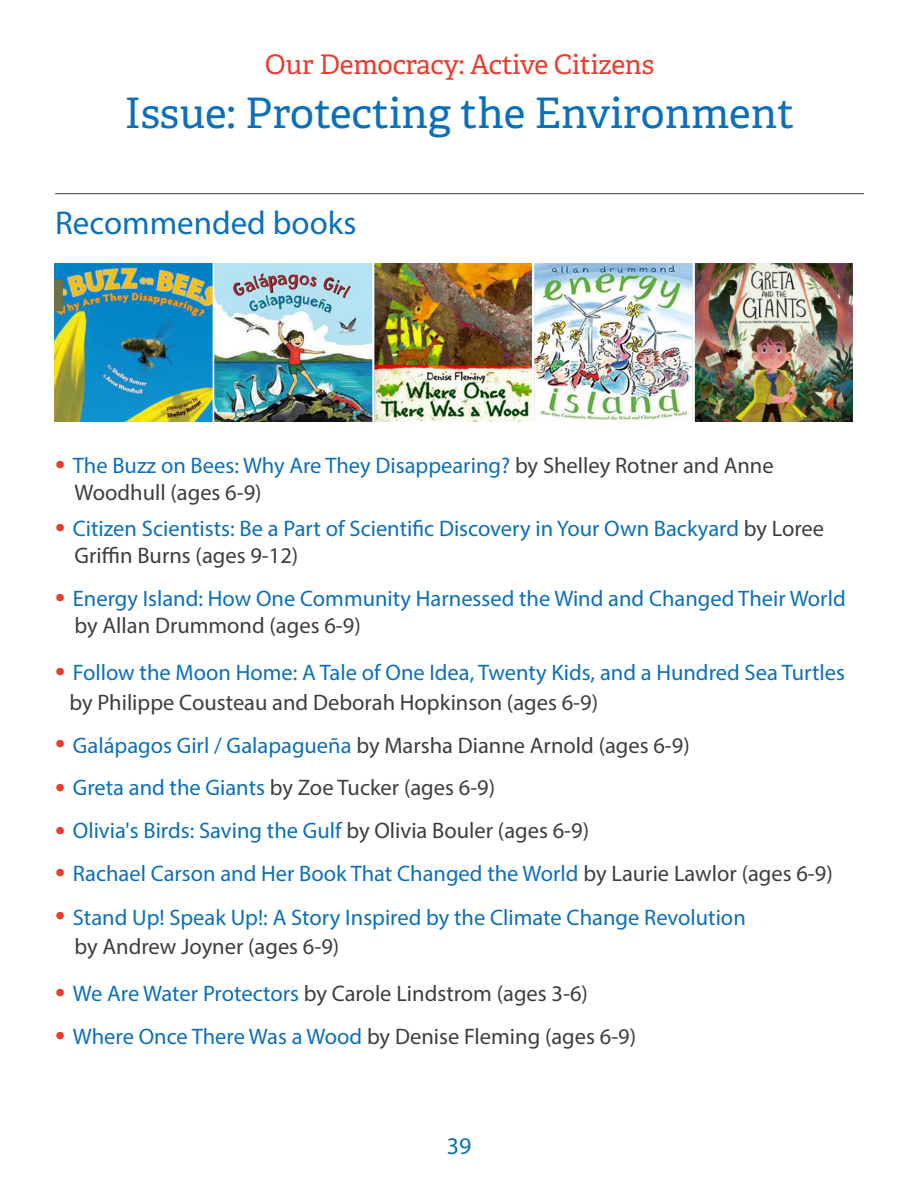
<style>
.page{position:relative;width:918px;height:1188px;background:#fff}
.page>*{position:absolute;margin:0;border:0;box-sizing:border-box;transform-origin:0 0}
.subheads2{font:42px "Adelle PE";color:#0c70b9}
.Subhead_with_rule_ab{font:33px "Myriad Pro";color:#0c70b9}
.subheads2-2{font:27px "Adelle PE";letter-spacing:-.01em;color:#ea3d2f}
.t1{font:24px "Myriad Pro";color:#0c70b9}
.t2{font:22.5px/27px "Myriad Pro";color:#0c70b9}
.Subhead_with_rule_ab-2{font:22.5px/27px "Myriad Pro";color:#3e3e3f}
.s1{font-size:36px;color:#ea3d2f}
.s2{color:#0c70b9}
.s3{color:#3e3e3f}
</style>
<div class="page">
<hr style="left:55px;top:193px;width:809px;height:1px;background:#3e3e3f">
<img style="left:54px;top:264px;width:799px;height:157px">
<p class="subheads2-2" style="left:265px;top:45px;width:391px">Our Democracy: Active Citizens</p>
<p class="subheads2" style="left:125px;top:82px;width:671px">Issue: Protecting the Environment</p>
<p class="Subhead_with_rule_ab" style="left:55px;top:203px;width:303px">Recommended books</p>
<p class="Subhead_with_rule_ab-2" style="left:75px;top:451px;width:701px;text-indent:-20px"><span class="s1">•</span> <span class="s2">The Buzz on Bees: Why Are They Disappearing?</span> by Shelley Rotner and Anne<br>Woodhull (ages 6-9)</p>
<p class="t2" style="left:75px;top:514px;width:751px;text-indent:-20px"><span class="s1">•</span> Citizen Scientists: Be a Part of Scientific Discovery in Your Own Backyard <span class="s3">by Loree<br>Griffin Burns (ages 9-12)</span></p>
<p class="t2" style="left:75px;top:584px;width:773px;text-indent:-20px"><span class="s1">•</span> Energy Island: How One Community Harnessed the Wind and Changed Their World <span class="s3">by Allan Drummond (ages 6-9)</span></p>
<p class="t2" style="left:69px;top:657px;width:777px;line-height:30px;text-indent:-14px"><span class="s1">•</span> Follow the Moon Home: A Tale of One Idea, Twenty Kids, and a Hundred Sea Turtles <span class="s3">by Philippe Cousteau and Deborah Hopkinson (ages 6-9)</span></p>
<p class="Subhead_with_rule_ab-2" style="left:55px;top:731px;width:636px"><span class="s1">•</span> <span class="s2">Galápagos Girl / Galapagueña</span> by Marsha Dianne Arnold (ages 6-9)</p>
<p class="Subhead_with_rule_ab-2" style="left:55px;top:774px;width:442px"><span class="s1">•</span> <span class="s2">Greta and the Giants</span> by Zoe Tucker (ages 6-9)</p>
<p class="t2" style="left:55px;top:817px;width:536px"><span class="s1">•</span> Olivia's Birds: Saving the Gulf <span class="s3">by Olivia Bouler (ages 6-9)</span></p>
<p class="t2" style="left:55px;top:859px;width:779px"><span class="s1">•</span> Rachael Carson and Her Book That Changed the World <span class="s3">by Laurie Lawlor (ages 6-9)</span></p>
<p class="t2" style="left:75px;top:903px;width:673px;line-height:28.5px;text-indent:-20px"><span class="s1">•</span> Stand Up! Speak Up!: A Story Inspired by the Climate Change Revolution <span class="s3">by Andrew Joyner (ages 6-9)</span></p>
<p class="Subhead_with_rule_ab-2" style="left:55px;top:979px;width:534px"><span class="s1">•</span> <span class="s2">We Are Water Protectors</span> by Carole Lindstrom (ages 3-6)</p>
<p class="Subhead_with_rule_ab-2" style="left:55px;top:1022px;width:583px"><span class="s1">•</span> <span class="s2">Where Once There Was a Wood</span> by Denise Fleming (ages 6-9)</p>
<p class="t1" style="left:447px;top:1131px;width:26px">39</p>
</div>
